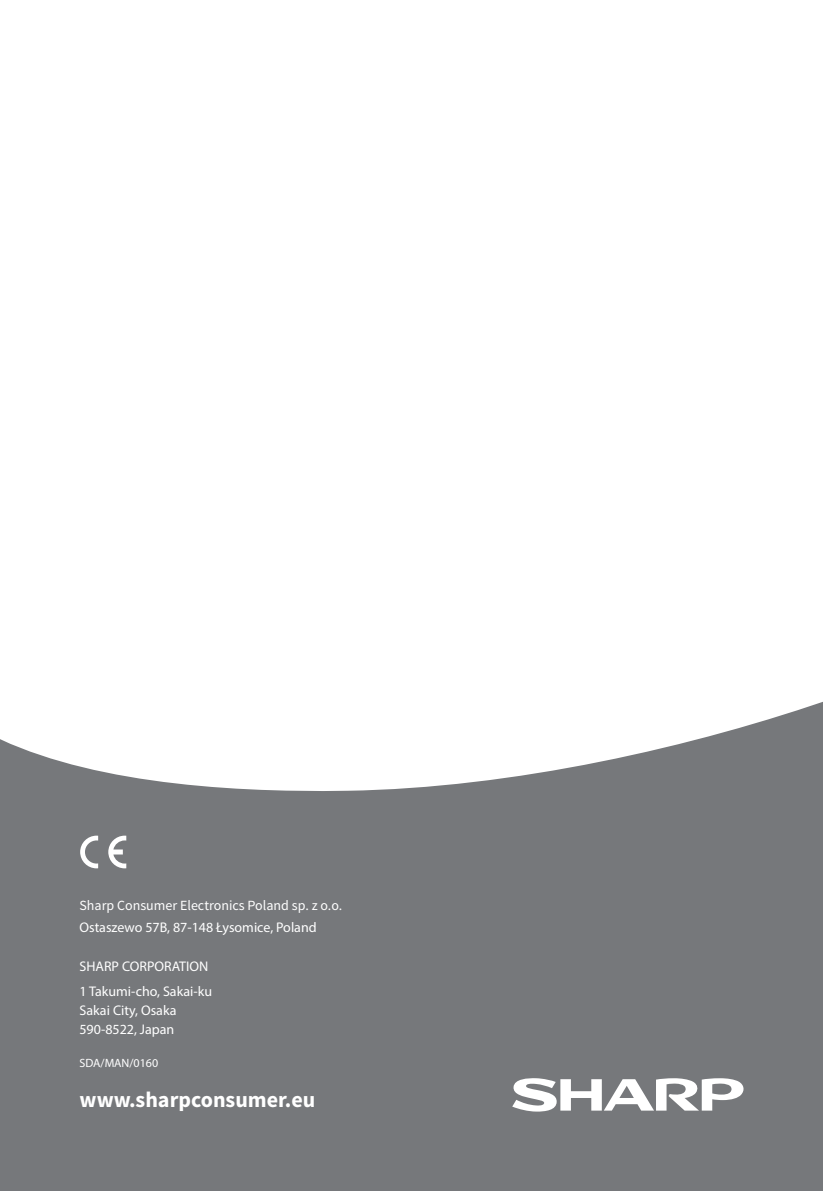
<style>
.page{position:relative;width:823px;height:1191px;background:#fff}
.page>*{position:absolute;margin:0;border:0;box-sizing:border-box;transform-origin:0 0}
.t1{font:700 22px "Source Sans Pro";color:#fff}
.t2{font:14px/24.6px "Myriad Pro";color:#fff}
.t3{font:14px "Source Sans Pro";color:#fff}
.t4{font:12px "Myriad Pro";color:#fff}
</style>
<div class="page">
<svg style="left:0;top:702px;width:822px;height:489px;background:#888a8c"></svg>
<svg style="left:512px;top:1078px;width:232px;height:33px"></svg>
<svg style="left:80px;top:835px;width:18px;height:33px"></svg>
<svg style="left:108px;top:835px;width:18px;height:33px"></svg>
<p class="t3" style="left:79px;top:896px;width:264px">Sharp Consumer Electronics Poland sp. z o.o.</p>
<p class="t2" style="left:79px;top:914px;width:239px">Ostaszewo 57B, 87-148 Łysomice, Poland</p>
<p class="t2" style="left:79px;top:954px;width:134px">SHARP CORPORATION<br>1 Takumi-cho, Sakai-ku</p>
<p class="t2" style="left:79px;top:1000px;width:99px;line-height:19px">Sakai City, Osaka<br>590-8522, Japan</p>
<p class="t4" style="left:79px;top:1055px;width:80px">SDA/MAN/0160</p>
<h1 class="t1" style="left:79px;top:1085px;width:237px">www.sharpconsumer.eu</h1>
</div>
